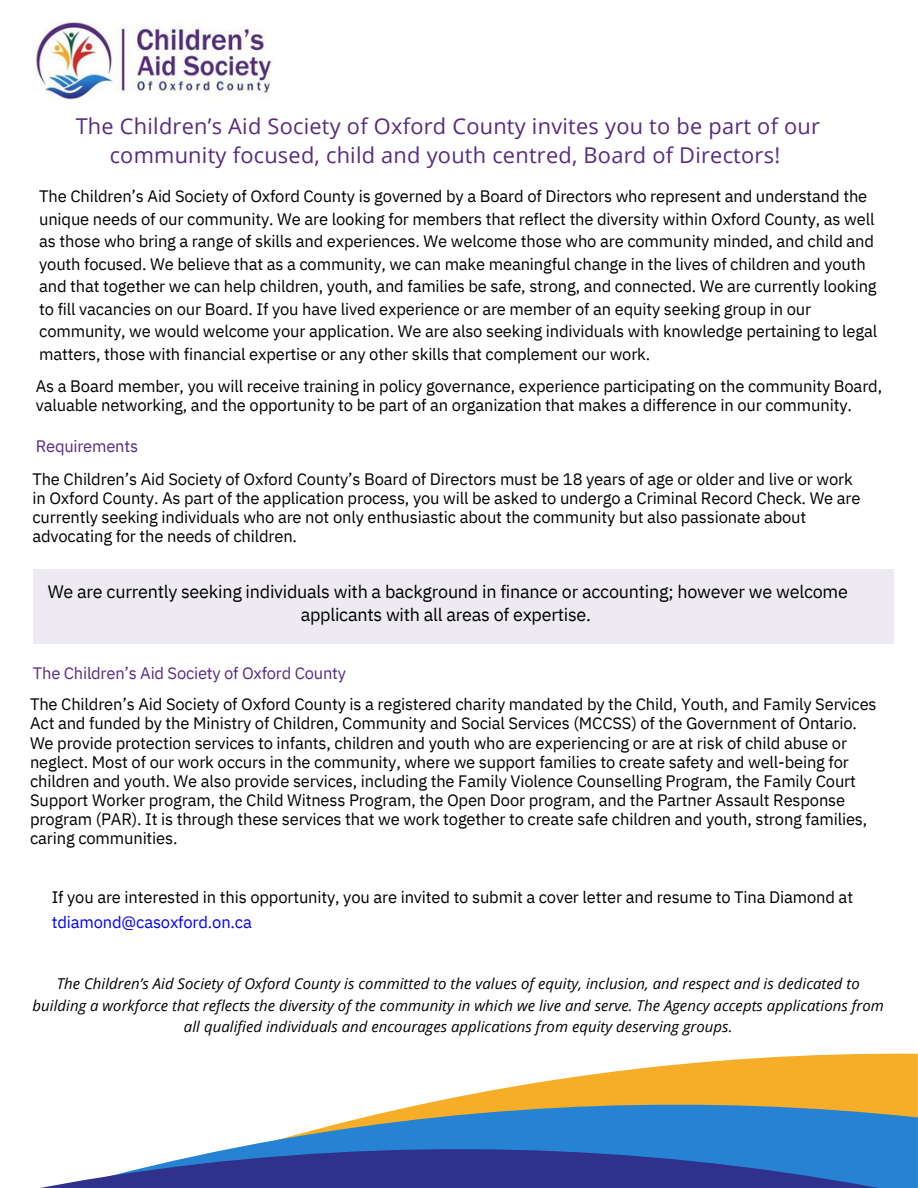
<style>
.page{position:relative;width:918px;height:1188px;background:#fff}
.page>*{position:absolute;margin:0;border:0;box-sizing:border-box;transform-origin:0 0}
.t1{font:21.75px/29.2px "Open Sans";letter-spacing:.01em;color:#552c80;text-align:center}
.t2{font:18px/23.7px "IBM Plex Sans";letter-spacing:-.015em;color:#000;text-align:center}
.t3{font:16.5px/19.2px "IBM Plex Sans";letter-spacing:-.01em;color:#000}
.t4{font:16.5px "IBM Plex Sans";letter-spacing:-.015em;color:#552c80}
.t5{font:italic 15px/21.3px "Open Sans";letter-spacing:.005em;color:#000;text-align:center}
.s1{color:#00f}
</style>
<div class="page">
<img style="left:36px;top:22px;width:236px;height:78px">
<svg style="left:467px;top:1053px;width:451px;height:42px;fill:#f6ae28"></svg>
<svg style="left:288px;top:1095px;width:630px;height:42px;fill:#2683d3"></svg>
<svg style="left:40px;top:1137px;width:878px;height:51px"></svg>
<div style="left:33px;top:569px;width:860px;height:74px;background:#eeeaf2"></div>
<h1 class="t1" style="left:76px;top:111px;width:746px">The Children’s Aid Society of Oxford County invites you to be part of our community focused, child and youth centred, Board of Directors!</h1>
<h2 class="t3" style="left:39px;top:185px;width:840px;line-height:22.5px">The Children’s Aid Society of Oxford County is governed by a Board of Directors who represent and understand the unique needs of our community. We are looking for members that reflect the diversity within Oxford County, as well as those who bring a range of skills and experiences. We welcome those who are community minded, and child and youth focused. We believe that as a community, we can make meaningful change in the lives of children and youth and that together we can help children, youth, and families be safe, strong, and connected. We are currently looking to fill vacancies on our Board. If you have lived experience or are member of an equity seeking group in our community, we would welcome your application. We are also seeking individuals with knowledge pertaining to legal matters, those with financial expertise or any other skills that complement our work.</h2>
<h2 class="t3" style="left:36px;top:376px;width:848px">As a Board member, you will receive training in policy governance, experience participating on the community Board, valuable networking, and the opportunity to be part of an organization that makes a difference in our community.</h2>
<h2 class="t4" style="left:36px;top:435px;width:104px">Requirements</h2>
<h2 class="t3" style="left:32px;top:469px;width:830px">The Children’s Aid Society of Oxford County’s Board of Directors must be 18 years of age or older and live or work in Oxford County. As part of the application process, you will be asked to undergo a Criminal Record Check. We are currently seeking individuals who are not only enthusiastic about the community but also passionate about advocating for the needs of children.</h2>
<h2 class="t2" style="left:48px;top:579px;width:802px">We are currently seeking individuals with a background in finance or accounting; however we welcome applicants with all areas of expertise.</h2>
<p class="t4" style="left:33px;top:662px;width:315px">The Children’s Aid Society of Oxford County</p>
<p class="t3" style="left:30px;top:695px;width:848px">The Children’s Aid Society of Oxford County is a registered charity mandated by the Child, Youth, and Family Services Act and funded by the Ministry of Children, Community and Social Services (MCCSS) of the Government of Ontario.<br>We provide protection services to infants, children and youth who are experiencing or are at risk of child abuse or neglect. Most of our work occurs in the community, where we support families to create safety and well-being for children and youth. We also provide services, including the Family Violence Counselling Program, the Family Court Support Worker program, the Child Witness Program, the Open Door program, and the Partner Assault Response program (PAR). It is through these services that we work together to create safe children and youth, strong families, caring communities.</p>
<h2 class="t3" style="left:52px;top:885px;width:803px;line-height:24.8px">If you are interested in this opportunity, you are invited to submit a cover letter and resume to Tina Diamond at <span class="s1">tdiamond@casoxford.on.ca</span></h2>
<p class="t5" style="left:33px;top:973px;width:853px">The Children’s Aid Society of Oxford County is committed to the values of equity, inclusion, and respect and is dedicated to building a workforce that reflects the diversity of the community in which we live and serve. The Agency accepts applications from all qualified individuals and encourages applications from equity deserving groups.</p>
</div>
